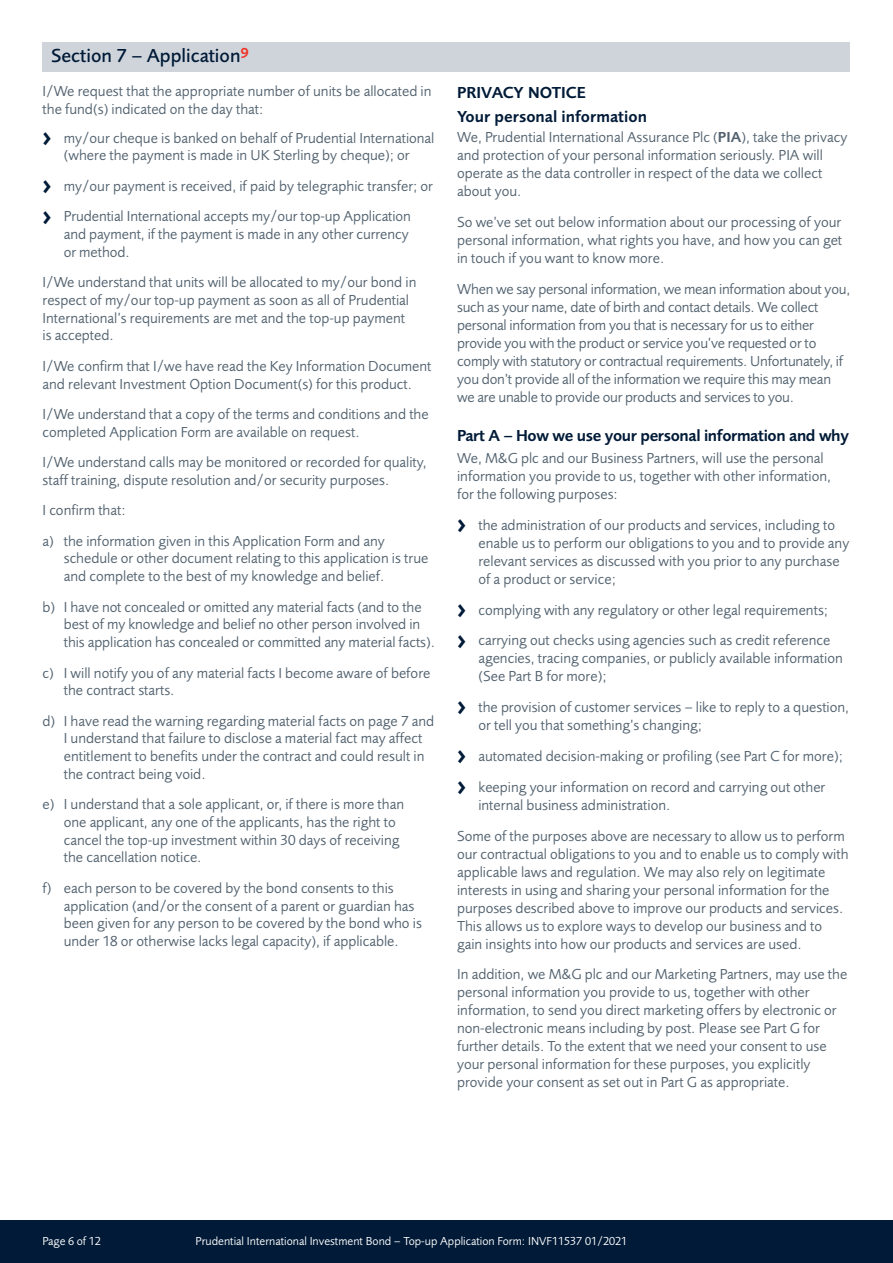
<style>
.page{position:relative;width:893px;height:1263px;background:#fff}
.page>*{position:absolute;margin:0;border:0;box-sizing:border-box;transform-origin:0 0}
.t1{font:500 19.5px "Pru Sans";color:#001a37}
.t2{font:600 16.5px "Pru Sans";letter-spacing:-.025em;color:#001a37}
.t3{font:600 16.5px/24.5px "Pru Sans";color:#001a37}
.t4{font:15px/18px "Pru Sans";color:#52626f}
.t5{font:12px "Pru Sans";color:#fff}
.s1{font-family:"Meta";font-weight:700;font-size:21px;color:#001a37}
.s2{font-weight:600}
</style>
<div class="page">
<div style="left:0;top:1220px;width:893px;height:43px;background:#001a37"></div>
<div style="left:43px;top:43px;width:807px;height:29px;background:#cfd4da"></div>
<h1 class="t1" style="left:51px;top:49px;width:200px">Section 7 – Application<sup>9</sup></h1>
<p class="t4" style="left:43px;top:84px;width:390px">I/We request that the appropriate number of units be allocated in the fund(s) indicated on the day that:</p>
<p class="t4" style="left:43px;top:130px;width:393px;text-align:center"><span class="s1">&gt;</span> my/our cheque is banked on behalf of Prudential International (where the payment is made in UK Sterling by cheque); or</p>
<p class="t4" style="left:43px;top:172px;width:392px;line-height:30.5px"><span class="s1">&gt;</span> my/our payment is received, if paid by telegraphic transfer; or <span class="s1">&gt;</span> Prudential International accepts my/our top-up Application</p>
<p class="t4" style="left:64px;top:227px;width:346px">and payment, if the payment is made in any other currency or method.</p>
<p class="t4" style="left:43px;top:275px;width:375px">I/We understand that units will be allocated to my/our bond in respect of my/our top-up payment as soon as all of Prudential International’s requirements are met and the top-up payment is accepted.</p>
<p class="t4" style="left:43px;top:358px;width:391px">I/We confirm that I/we have read the Key Information Document and relevant Investment Option Document(s) for this product.</p>
<p class="t4" style="left:43px;top:406px;width:388px">I/We understand that a copy of the terms and conditions and the completed Application Form are available on request.</p>
<p class="t4" style="left:43px;top:455px;width:386px">I/We understand calls may be monitored or recorded for quality, staff training, dispute resolution and/or security purposes.</p>
<p class="t4" style="left:43px;top:496px;width:344px;line-height:30.5px">I confirm that:<br>a) the information given in this Application Form and any</p>
<p class="t4" style="left:64px;top:551px;width:366px">schedule or other document relating to this application is true and complete to the best of my knowledge and belief.</p>
<p class="t4" style="left:64px;top:599px;width:373px;text-indent:-21px">b) I have not concealed or omitted any material facts (and to the best of my knowledge and belief no other person involved in this application has concealed or committed any material facts).</p>
<p class="t4" style="left:64px;top:665px;width:368px;text-indent:-21px">c) I will notify you of any material facts I become aware of before the contract starts.</p>
<p class="t4" style="left:64px;top:713px;width:372px;text-indent:-21px">d) I have read the warning regarding material facts on page 7 and I understand that failure to disclose a material fact may affect entitlement to benefits under the contract and could result in the contract being void.</p>
<p class="t4" style="left:64px;top:797px;width:342px;text-indent:-21px">e) I understand that a sole applicant, or, if there is more than one applicant, any one of the applicants, has the right to cancel the top-up investment within 30 days of receiving the cancellation notice.</p>
<p class="t4" style="left:64px;top:880px;width:360px;text-indent:-21px">f) each person to be covered by the bond consents to this application (and/or the consent of a parent or guardian has been given for any person to be covered by the bond who is under 18 or otherwise lacks legal capacity), if applicable.</p>
<p class="t3" style="left:457px;top:81px;width:191px">PRIVACY NOTICE<br>Your personal information</p>
<p class="t4" style="left:457px;top:129px;width:392px">We, Prudential International Assurance Plc (<span class="s2">PIA</span>), take the privacy and protection of your personal information seriously. PIA will operate as the data controller in respect of the data we collect about you.</p>
<p class="t4" style="left:457px;top:214px;width:387px;text-align:justify">So we’ve set out below information about our processing of your personal information, what rights you have, and how you can get in touch if you want to know more.</p>
<p class="t4" style="left:457px;top:281px;width:395px">When we say personal information, we mean information about you, such as your name, date of birth and contact details. We collect personal information from you that is necessary for us to either provide you with the product or service you’ve requested or to comply with statutory or contractual requirements. Unfortunately, if you don’t provide all of the information we require this may mean we are unable to provide our products and services to you.</p>
<p class="t2" style="left:457px;top:429px;width:393px">Part A – How we use your personal information and why</p>
<p class="t4" style="left:457px;top:450px;width:375px">We, M&amp;G plc and our Business Partners, will use the personal information you provide to us, together with other information, for the following purposes:</p>
<p class="t4" style="left:478px;top:517px;width:372px;text-indent:-21px"><span class="s1">&gt;</span> the administration of our products and services, including to enable us to perform our obligations to you and to provide any relevant services as discussed with you prior to any purchase of a product or service;</p>
<p class="t4" style="left:457px;top:596px;width:375px;line-height:30.8px"><span class="s1">&gt;</span> complying with any regulatory or other legal requirements; <span class="s1">&gt;</span> carrying out checks using agencies such as credit reference</p>
<p class="t4" style="left:478px;top:651px;width:366px">agencies, tracing companies, or publicly available information (See Part B for more);</p>
<p class="t4" style="left:478px;top:700px;width:372px;text-indent:-21px"><span class="s1">&gt;</span> the provision of customer services – like to reply to a question, or tell you that something’s changing;</p>
<p class="t4" style="left:457px;top:742px;width:387px;line-height:30.8px"><span class="s1">&gt;</span> automated decision-making or profiling (see Part C for more); <span class="s1">&gt;</span> keeping your information on record and carrying out other</p>
<p class="t4" style="left:457px;top:791px;width:389px;line-height:30.8px;text-indent:21px">internal business administration.<br>Some of the purposes above are necessary to allow us to perform</p>
<p class="t4" style="left:457px;top:846px;width:393px">our contractual obligations to you and to enable us to comply with applicable laws and regulation. We may also rely on legitimate interests in using and sharing your personal information for the purposes described above to improve our products and services.<br>This allows us to explore ways to develop our business and to gain insights into how our products and services are used.</p>
<p class="t4" style="left:457px;top:967px;width:392px">In addition, we M&amp;G plc and our Marketing Partners, may use the personal information you provide to us, together with other information, to send you direct marketing offers by electronic or non-electronic means including by post. Please see Part G for further details. To the extent that we need your consent to use your personal information for these purposes, you explicitly provide your consent as set out in Part G as appropriate.</p>
<p class="t5" style="left:43px;top:1236px;width:60px">Page 6 of 12</p>
<p class="t5" style="left:196px;top:1236px;width:433px">Prudential International Investment Bond – Top-up Application Form: INVF11537 01/2021</p>
</div>
